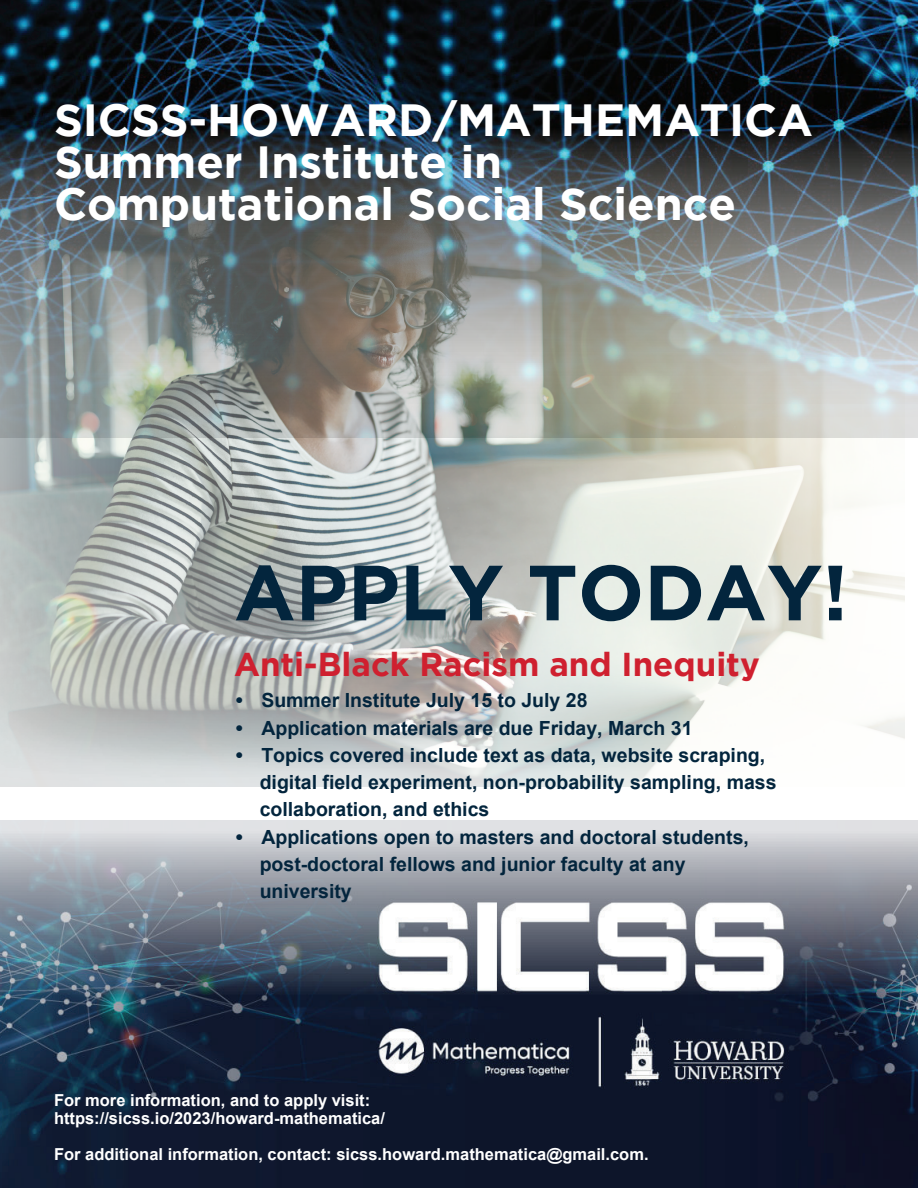
<style>
.page{position:relative;width:918px;height:1188px;background:#fff}
.page>*{position:absolute;margin:0;border:0;box-sizing:border-box;transform-origin:0 0}
.t1{font:700 78px "Gotham";color:#03253d}
.t2{font:700 45px/42px "Gotham";color:#fff}
.t3{font:700 33px "Gotham";color:#cf202f}
.t4{font:700 19.5px/27.3px "Arial";color:#03253d}
.t5{font:700 16.5px/18px "Arial";color:#fff}
.s1{font-family:"Gotham"}
</style>
<div class="page">
<img style="left:0;top:437px;width:904px;height:349px">
<img style="left:0;top:0;width:918px;height:437px">
<img style="left:0;top:821px;width:918px;height:367px">
<h2 class="t2" style="left:54px;top:98px;width:760px">SICSS-HOWARD/MATHEMATICA<br>Summer Institute in<br>Computational Social Science</h2>
<h1 class="t1" style="left:234px;top:548px;width:615px">APPLY TODAY!</h1>
<h3 class="t3" style="left:234px;top:645px;width:527px">Anti-Black Racism and Inequity</h3>
<p class="t4" style="left:234px;top:687px;width:355px"><span class="s1">•</span> Summer Institute July 15 to July 28</p>
<p class="t4" style="left:234px;top:715px;width:460px"><span class="s1">•</span> Application materials are due Friday, March 31</p>
<p class="t4" style="left:260px;top:742px;width:518px;text-indent:-25px"><span class="s1">•</span> Topics covered include text as data, website scraping, digital field experiment, non-probability sampling, mass collaboration, and ethics</p>
<p class="t4" style="left:260px;top:824px;width:491px;text-indent:-25px"><span class="s1">•</span> Applications open to masters and doctoral students, post-doctoral fellows and junior faculty at any university</p>
<p class="t5" style="left:54px;top:1091px;width:333px">For more information, and to apply visit: https://sicss.io/2023/howard-mathematica/</p>
<p class="t5" style="left:54px;top:1145px;width:596px">For additional information, contact: sicss.howard.mathematica@gmail.com.</p>
</div>
